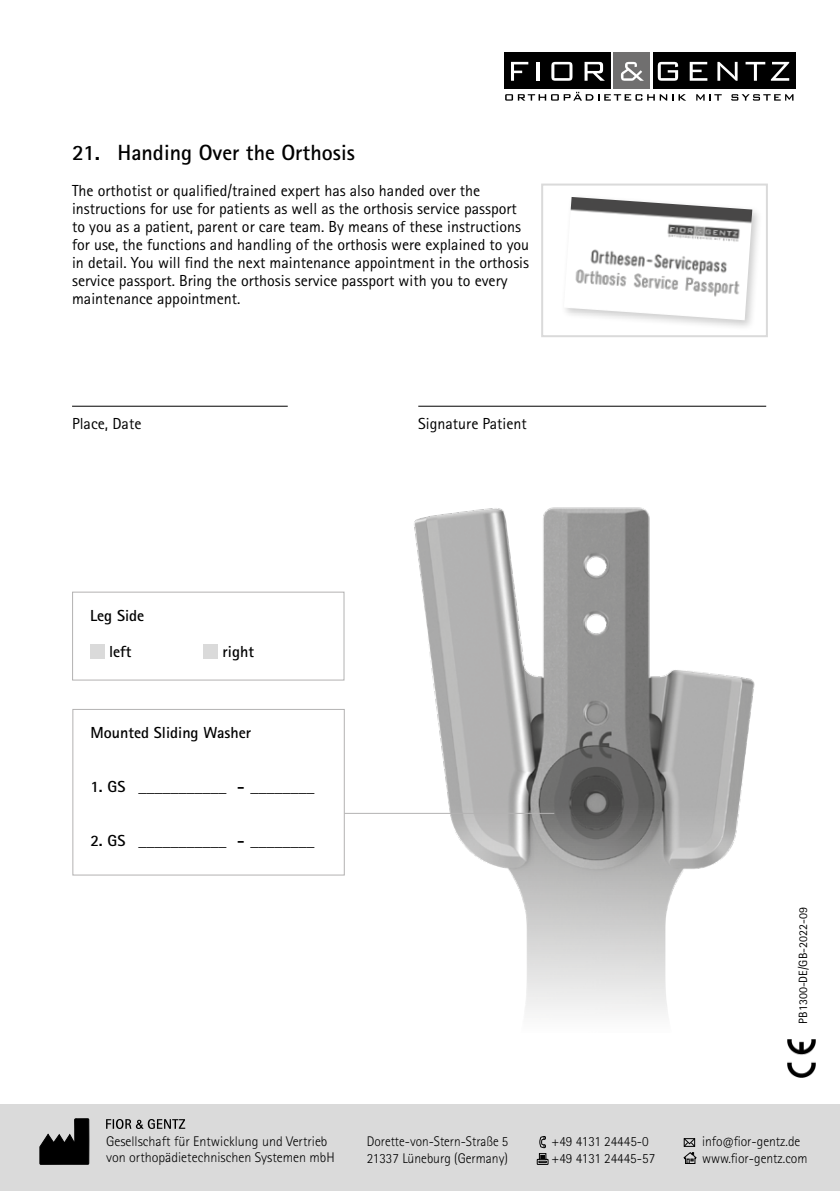
<style>
.page{position:relative;width:840px;height:1191px;background:#fff}
.page>*{position:absolute;margin:0;border:0;box-sizing:border-box;transform-origin:0 0}
.t1{font:700 22px "Rotis Sans Serif Pro";color:#000}
.t2{font:16px/18px "Rotis Sans Serif Pro";color:#000}
.t3{font:700 16px "Rotis Sans Serif Pro";color:#000}
.t4{font:300 14px/16.8px "Rotis Sans Serif Pro";color:#000}
.t5{font:300 14px/16.8px "Rotis Sans Serif Pro";color:#000;scale:.95 1}
.t6{font:12px "Rotis Sans Serif Pro";color:#000}
</style>
<div class="page">
<img style="left:414px;top:507px;width:341px;height:507px">
<div style="left:0;top:1104px;width:839px;height:87px;background:#dadada"></div>
<svg style="left:106px;top:1119px;width:79px;height:10px"></svg>
<svg style="left:683px;top:1152px;width:13px;height:11px"></svg>
<svg style="left:683px;top:1138px;width:11px;height:8px"></svg>
<svg style="left:536px;top:1136px;width:12px;height:28px"></svg>
<div style="left:613px;top:52px;width:36px;height:37px;background:#706f6f"></div>
<div style="left:652px;top:52px;width:142px;height:37px;background:#000"></div>
<div style="left:503px;top:52px;width:107px;height:37px;background:#000"></div>
<svg style="left:505px;top:92px;width:181px;height:9px"></svg>
<svg style="left:696px;top:94px;width:25px;height:7px"></svg>
<svg style="left:731px;top:94px;width:62px;height:7px"></svg>
<svg style="left:620px;top:62px;width:23px;height:19px"></svg>
<svg style="left:657px;top:62px;width:20px;height:19px"></svg>
<svg style="left:689px;top:62px;width:18px;height:19px"></svg>
<svg style="left:717px;top:62px;width:20px;height:19px"></svg>
<svg style="left:745px;top:62px;width:19px;height:19px"></svg>
<svg style="left:770px;top:62px;width:18px;height:19px"></svg>
<svg style="left:511px;top:62px;width:17px;height:19px"></svg>
<hr style="left:536px;top:62px;width:3px;height:19px;background:#fff">
<svg style="left:551px;top:62px;width:21px;height:19px"></svg>
<svg style="left:584px;top:62px;width:20px;height:19px"></svg>
<img style="left:787px;top:1039px;width:28px;height:38px">
<svg style="left:39px;top:1118px;width:50px;height:46px"></svg>
<div style="left:541px;top:183px;width:226px;height:154px;border:2px solid #dadada"></div>
<div style="left:559px;top:193px;width:203px;height:138px;background:#000;opacity:.2"></div>
<img style="left:563px;top:197px;width:188px;height:123px">
<hr style="left:344px;top:813px;width:210px;height:1px;background:#b3b2b2">
<hr style="left:72px;top:406px;width:215px;height:1px;background:#000">
<hr style="left:418px;top:406px;width:347px;height:1px;background:#000">
<div style="left:90px;top:644px;width:14px;height:14px;background:#dadada"></div>
<div style="left:203px;top:644px;width:15px;height:14px;background:#dadada"></div>
<div style="left:72px;top:591px;width:272px;height:89px;border:1px solid #b3b2b2"></div>
<div style="left:72px;top:709px;width:272px;height:166px;border:1px solid #b3b2b2"></div>
<h1 class="t1" style="left:72px;top:139px;width:284px">21. Handing Over the Orthosis</h1>
<p class="t2" style="left:72px;top:182px;width:458px">The orthotist or qualified/trained expert has also handed over the instructions for use for patients as well as the orthosis service passport to you as a patient, parent or care team. By means of these instructions for use, the functions and handling of the orthosis were explained to you in detail. You will find the next maintenance appointment in the orthosis service passport. Bring the orthosis service passport with you to every maintenance appointment.</p>
<p class="t2" style="left:72px;top:414px;width:71px">Place, Date</p>
<p class="t2" style="left:418px;top:414px;width:110px">Signature Patient</p>
<p class="t3" style="left:90px;top:605px;width:56px">Leg Side</p>
<p class="t3" style="left:109px;top:641px;width:24px">left</p>
<p class="t3" style="left:222px;top:641px;width:33px">right</p>
<p class="t3" style="left:90px;top:722px;width:162px">Mounted Sliding Washer</p>
<p class="t3" style="left:90px;top:776px;width:225px">1. GS ___________ - ________</p>
<p class="t3" style="left:90px;top:830px;width:225px">2. GS ___________ - ________</p>
<p class="t6" style="left:795px;top:1023px;width:118px;rotate:-90deg">PB1300-DE/GB-2022-09</p>
<p class="t4" style="left:106px;top:1132px;width:230px">Gesellschaft für Entwicklung und Vertrieb von orthopädietechnischen Systemen mbH</p>
<p class="t5" style="left:366px;top:1133px;width:150px">Dorette-von-Stern-Straße 5<br>21337 Lüneburg (Germany)</p>
<p class="t4" style="left:701px;top:1133px;width:107px">info@fior-gentz.de www.fior-gentz.com</p>
<p class="t4" style="left:551px;top:1133px;width:105px">+49 4131 24445-0 +49 4131 24445-57</p>
</div>
